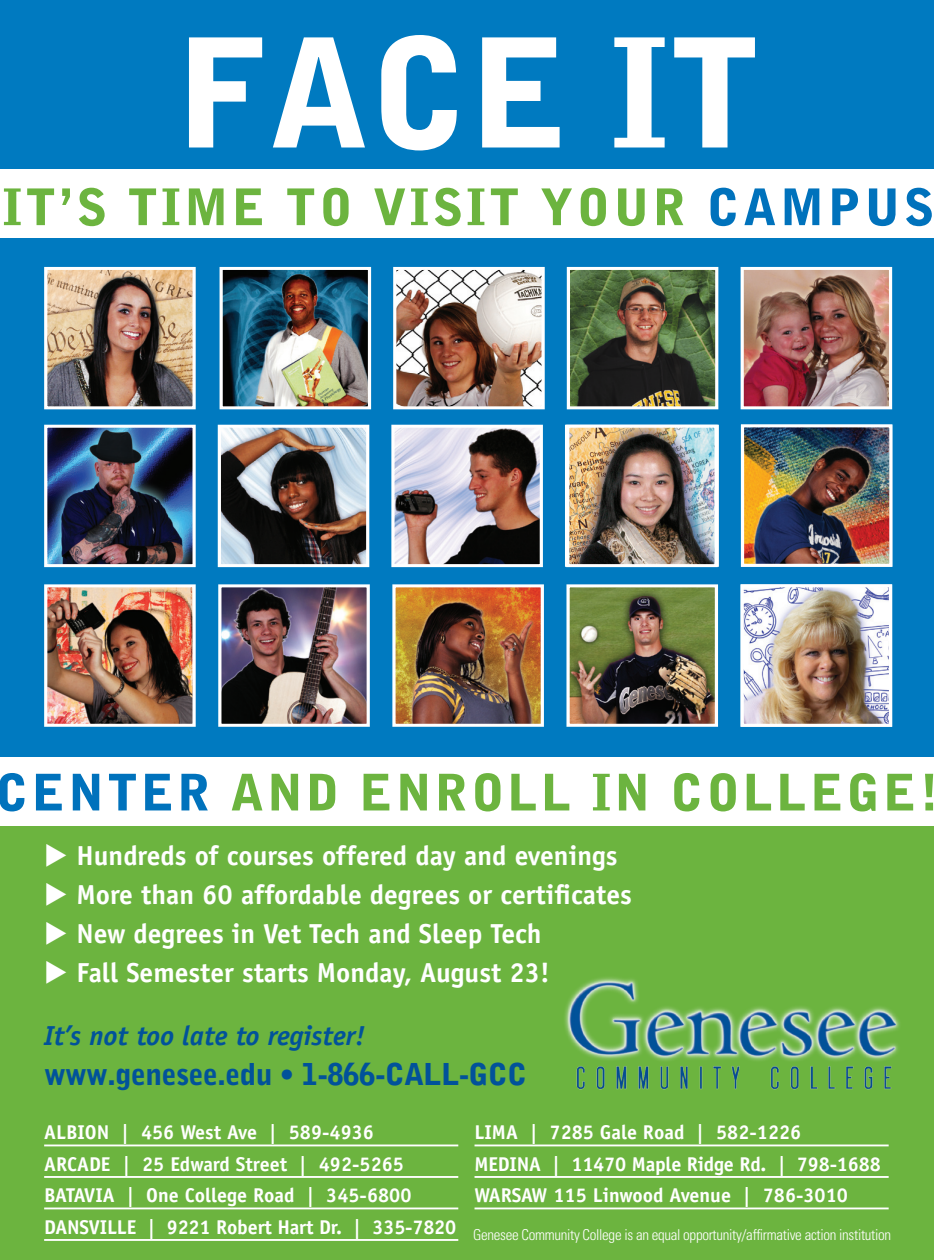
<style>
.page{position:relative;width:934px;height:1260px;background:#fff}
.page>*{position:absolute;margin:0;border:0;box-sizing:border-box;transform-origin:0 0}
.t1{font:900 150px "Bell Gothic";color:#fff}
.t2{font:900 50px "Bell Gothic";letter-spacing:.06em;color:#6cb43f}
.List_Paragraph{font:900 30px "Bell Gothic";letter-spacing:-.02em;color:#01529a}
.List_Paragraph-2{font:700 27.5px "Officina Sans";color:#fff}
.List_Paragraph-3{font:italic 700 27.5px "Officina Sans";color:#01529a}
.List_Paragraph-4{font:700 20px "Officina Sans";color:#fff}
.t3{font:300 condensed 15px "Univers";letter-spacing:-.02em;color:#fff}
.s1{color:#0072bc}
</style>
<div class="page">
<div style="left:0;top:791px;width:934px;height:469px;background:#6cb43f"></div>
<div style="left:0;top:0;width:934px;height:805px;background:#007ac0"></div>
<img style="left:570px;top:588px;width:144px;height:135px">
<div style="left:566px;top:584px;width:152px;height:143px;border:3px solid #fff"></div>
<img style="left:571px;top:271px;width:143px;height:134px">
<div style="left:567px;top:267px;width:151px;height:142px;border:3px solid #fff"></div>
<img style="left:397px;top:271px;width:143px;height:134px">
<div style="left:393px;top:267px;width:151px;height:142px;border:3px solid #fff"></div>
<img style="left:48px;top:588px;width:144px;height:135px">
<div style="left:44px;top:584px;width:152px;height:143px;border:3px solid #fff"></div>
<img style="left:224px;top:271px;width:143px;height:134px">
<div style="left:220px;top:267px;width:151px;height:142px;border:3px solid #fff"></div>
<img style="left:396px;top:588px;width:144px;height:135px">
<div style="left:392px;top:584px;width:152px;height:143px;border:3px solid #fff"></div>
<img style="left:744px;top:588px;width:144px;height:135px">
<div style="left:740px;top:584px;width:152px;height:143px;border:3px solid #fff"></div>
<img style="left:744px;top:271px;width:144px;height:134px">
<div style="left:740px;top:267px;width:152px;height:142px;border:3px solid #fff"></div>
<img style="left:222px;top:429px;width:143px;height:134px">
<div style="left:218px;top:425px;width:151px;height:142px;border:3px solid #fff"></div>
<img style="left:395px;top:429px;width:144px;height:134px">
<div style="left:391px;top:425px;width:152px;height:142px;border:3px solid #fff"></div>
<img style="left:222px;top:588px;width:144px;height:135px">
<div style="left:218px;top:584px;width:152px;height:143px;border:3px solid #fff"></div>
<img style="left:48px;top:271px;width:144px;height:134px">
<div style="left:44px;top:267px;width:152px;height:142px;border:3px solid #fff"></div>
<img style="left:48px;top:429px;width:144px;height:134px">
<div style="left:44px;top:425px;width:152px;height:142px;border:3px solid #fff"></div>
<img style="left:564px;top:977px;width:336px;height:113px">
<div style="left:0;top:757px;width:934px;height:68px;background:#fff"></div>
<hr style="left:44px;top:1145px;width:414px;height:1px;background:#fff">
<hr style="left:44px;top:1176px;width:414px;height:2px;background:#fff">
<hr style="left:44px;top:1208px;width:414px;height:1px;background:#fff">
<hr style="left:44px;top:1239px;width:414px;height:2px;background:#fff">
<hr style="left:474px;top:1145px;width:414px;height:1px;background:#fff">
<hr style="left:474px;top:1176px;width:414px;height:2px;background:#fff">
<hr style="left:474px;top:1208px;width:414px;height:1px;background:#fff">
<img style="left:570px;top:429px;width:143px;height:134px">
<div style="left:566px;top:425px;width:151px;height:142px;border:3px solid #fff"></div>
<img style="left:745px;top:428px;width:143px;height:135px">
<div style="left:741px;top:424px;width:151px;height:143px;border:3px solid #fff"></div>
<div style="left:0;top:169px;width:934px;height:69px;background:#fff"></div>
<p class="t1" style="left:177px;top:6px;width:585px">FACE IT</p>
<p class="t2" style="left:3px;top:178px;width:933px">IT’S TIME TO VISIT YOUR <span class="s1">CAMPUS</span></p>
<p class="t2" style="left:-5px;top:763px;width:945px"><span class="s1">CENTER</span> AND ENROLL IN COLLEGE!</p>
<p class="List_Paragraph-2" style="left:44px;top:839px;width:575px">◆ Hundreds of courses offered day and evenings</p>
<p class="List_Paragraph-2" style="left:44px;top:878px;width:589px">◆ More than 60 affordable degrees or certificates</p>
<p class="List_Paragraph-2" style="left:44px;top:917px;width:499px">◆ New degrees in Vet Tech and Sleep Tech</p>
<p class="List_Paragraph-2" style="left:44px;top:956px;width:507px">◆ Fall Semester starts Monday, August 23!</p>
<p class="List_Paragraph-3" style="left:44px;top:1019px;width:322px">It’s not too late to register!</p>
<p class="List_Paragraph" style="left:44px;top:1056px;width:484px">www.genesee.edu • 1-866-CALL-GCC</p>
<p class="List_Paragraph-4" style="left:44px;top:1120px;width:331px">ALBION | 456 West Ave | 589-4936</p>
<p class="List_Paragraph-4" style="left:44px;top:1151px;width:361px">ARCADE | 25 Edward Street | 492-5265</p>
<p class="List_Paragraph-4" style="left:44px;top:1183px;width:369px">BATAVIA | One College Road | 345-6800</p>
<p class="List_Paragraph-4" style="left:44px;top:1214px;width:414px">DANSVILLE | 9221 Robert Hart Dr. | 335-7820</p>
<p class="List_Paragraph-4" style="left:474px;top:1120px;width:328px">LIMA | 7285 Gale Road | 582-1226</p>
<p class="List_Paragraph-4" style="left:474px;top:1151px;width:408px">MEDINA | 11470 Maple Ridge Rd. | 798-1688</p>
<p class="List_Paragraph-4" style="left:474px;top:1183px;width:375px">WARSAW 115 Linwood Avenue | 786-3010</p>
<p class="t3" style="left:473px;top:1226px;width:420px">Genesee Community College is an equal opportunity/affirmative action institution</p>
</div>
